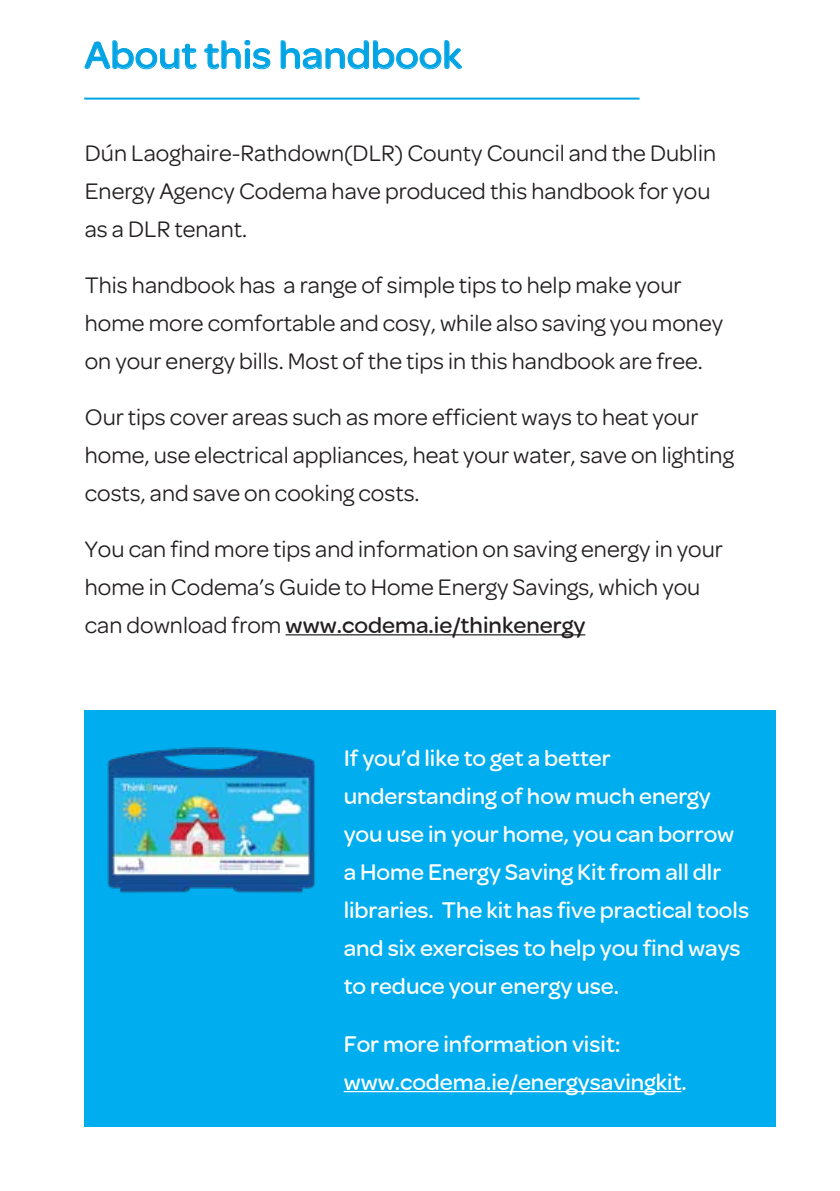
<style>
.page{position:relative;width:840px;height:1191px;background:#fff}
.page>*{position:absolute;margin:0;border:0;box-sizing:border-box;transform-origin:0 0}
.t1{font:500 40px "Omnes";letter-spacing:.005em;color:#00a4e4}
.t2{font:24px/38px "Omnes";color:#231f20}
.t3{font:500 24px/38px "Omnes";color:#fff}
.s1{font-weight:500}
</style>
<div class="page">
<hr style="left:285px;top:634px;width:300px;height:1px;background:#231f20">
<svg style="left:84px;top:40px;width:112px;height:29px"></svg>
<svg style="left:204px;top:40px;width:66px;height:29px"></svg>
<svg style="left:280px;top:40px;width:182px;height:29px"></svg>
<div style="left:84px;top:710px;width:691px;height:417px;background:#00aeef"></div>
<hr style="left:343px;top:1091px;width:338px;height:1px;background:#fff">
<img style="left:107px;top:747px;width:208px;height:146px">
<hr style="left:84px;top:98px;width:555px;height:2px;background:#00a4e4">
<h1 class="t1" style="left:84px;top:32px;width:379px">About this handbook</h1>
<p class="t2" style="left:85px;top:134px;width:632px">Dún Laoghaire-Rathdown(DLR) County Council and the Dublin<br>Energy Agency Codema have produced this handbook for you as a DLR tenant.</p>
<p class="t2" style="left:85px;top:266px;width:639px">This handbook has a range of simple tips to help make your home more comfortable and cosy, while also saving you money on your energy bills. Most of the tips in this handbook are free.</p>
<p class="t2" style="left:85px;top:398px;width:650px">Our tips cover areas such as more efficient ways to heat your home, use electrical appliances, heat your water, save on lighting costs, and save on cooking costs.</p>
<p class="t2" style="left:85px;top:530px;width:639px">You can find more tips and information on saving energy in your home in Codema’s Guide to Home Energy Savings, which you can download from <span class="s1">www.codema.ie/thinkenergy</span></p>
<p class="t3" style="left:343px;top:738px;width:407px">If you’d like to get a better understanding of how much energy you use in your home, you can borrow a Home Energy Saving Kit from all dlr libraries. The kit has five practical tools and six exercises to help you find ways to reduce your energy use.</p>
<p class="t3" style="left:343px;top:1024px;width:344px">For more information visit: www.codema.ie/energysavingkit.</p>
</div>
